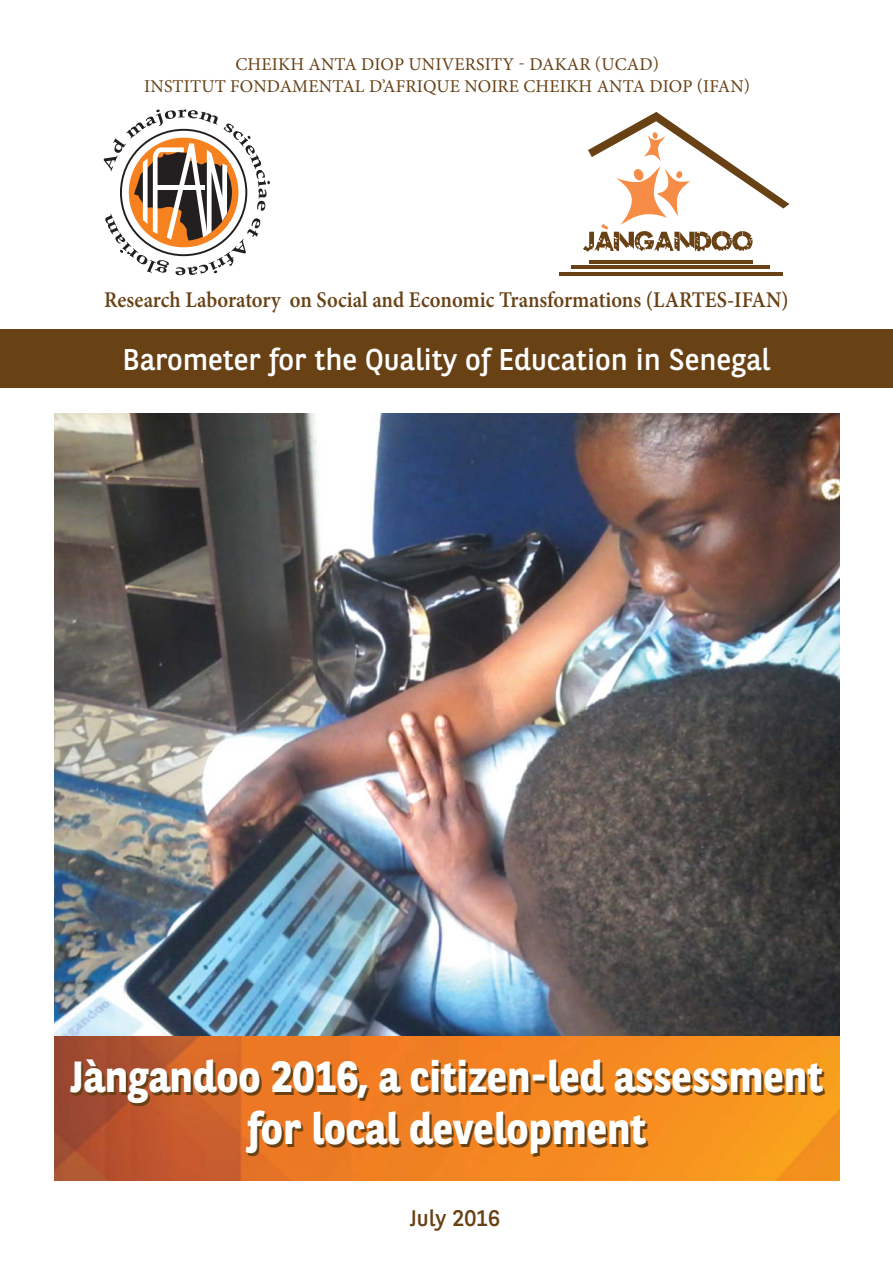
<style>
.page{position:relative;width:893px;height:1263px;background:#fff}
.page>*{position:absolute;margin:0;border:0;box-sizing:border-box;transform-origin:0 0}
.t1{font:700 43.5px/52.2px "BNPP Sans";color:#fff;text-align:center;scale:.94 1}
.t2{font:30px "BNPP Sans";color:#fff}
.t3{font:600 22.5px "Minion Pro";color:#684115;scale:.92 1}
.t4{font:22.5px "BNPP Sans";color:#684115}
.t5{font:18px/21.6px "Minion Pro";letter-spacing:.01em;color:#684115;text-align:center}
</style>
<div class="page">
<hr style="left:589px;top:260px;width:163px;height:3px;background:#684115">
<hr style="left:571px;top:266px;width:199px;height:3px;background:#684115">
<hr style="left:559px;top:272px;width:224px;height:3px;background:#684115">
<svg style="left:583px;top:112px;width:206px;height:139px"></svg>
<svg style="left:104px;top:109px;width:166px;height:166px"></svg>
<div style="left:1px;top:330px;width:892px;height:58px;background:#684115"></div>
<img style="left:54px;top:413px;width:785px;height:623px">
<img style="left:54px;top:1036px;width:785px;height:144px">
<p class="t5" style="left:144px;top:53px;width:607px">CHEIKH ANTA DIOP UNIVERSITY - DAKAR (UCAD)<br>INSTITUT FONDAMENTAL D’AFRIQUE NOIRE CHEIKH ANTA DIOP (IFAN)</p>
<p class="t3" style="left:104px;top:286px;width:745px">Research Laboratory on Social and Economic Transformations (LARTES-IFAN)</p>
<h2 class="t2" style="left:123px;top:346px;width:649px">Barometer for the Quality of Education in Senegal</h2>
<h1 class="t1" style="left:71px;top:1054px;width:801px">Jàngandoo 2016, a citizen-led assessment for local development</h1>
<p class="t4" style="left:410px;top:1207px;width:92px">July 2016</p>
</div>
